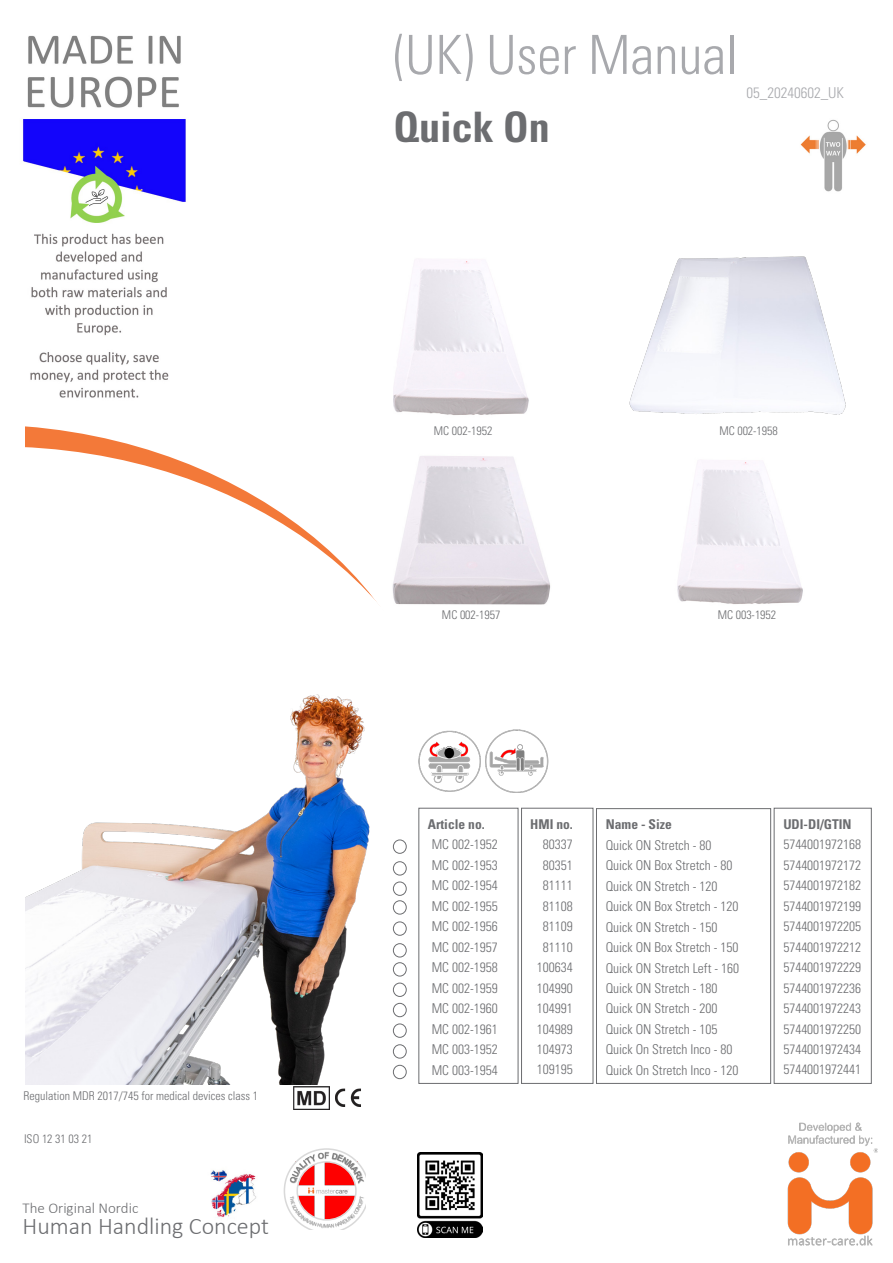
<style>
.page{position:relative;width:893px;height:1263px;background:#fff}
.page>*{position:absolute;margin:0;border:0;box-sizing:border-box;transform-origin:0 0}
.t1{font:300 condensed 54px "Univers LT Std";color:#a8a9ad}
.t2{font:700 condensed 42px "Univers LT Std";color:#6c6d70}
.Varenummer_under_billede{font:300 24px "Calibri";color:#6c6d70}
.Varenummer_under_billede-2{font:300 15px "Calibri";color:#6c6d70}
.t3{font:300 condensed 15px "Univers LT Std";color:#a8a9ad}
.Box{font:300 condensed 13.5px "Univers LT Std";color:#6c6d70}
.Box-2{font:700 condensed 13.5px "Univers LT Std";color:#6c6d70}
.Varenummer_under_billede-3{font:300 condensed 12px "Univers LT Std";color:#6c6d70}
</style>
<div class="page">
<svg style="left:25px;top:426px;width:110px;height:20px;fill:#f37939"></svg>
<svg style="left:25px;top:446px;width:435px;height:728px"></svg>
<img style="left:25px;top:635px;width:347px;height:449px">
<img style="left:800px;top:119px;width:66px;height:73px">
<img style="left:329px;top:1081px;width:41px;height:26px">
<img style="left:204px;top:1157px;width:63px;height:61px">
<img style="left:787px;top:1122px;width:90px;height:124px">
<img style="left:393px;top:261px;width:136px;height:154px">
<img style="left:629px;top:256px;width:217px;height:159px">
<img style="left:677px;top:462px;width:126px;height:142px">
<img style="left:388px;top:454px;width:163px;height:158px">
<img style="left:295px;top:1146px;width:62px;height:1px">
<svg style="left:283px;top:1147px;width:83px;height:83px"></svg>
<img style="left:308px;top:1187px;width:40px;height:7px">
<div style="left:521px;top:808px;width:72px;height:275px;border:1px solid #6c6d70"></div>
<div style="left:774px;top:808px;width:97px;height:275px;border:1px solid #6c6d70"></div>
<div style="left:393px;top:839px;width:14px;height:15px;border:1px solid #6c6d70;border-radius:50%"></div>
<div style="left:393px;top:861px;width:14px;height:14px;border:1px solid #6c6d70;border-radius:50%"></div>
<img style="left:417px;top:729px;width:64px;height:64px">
<img style="left:485px;top:729px;width:63px;height:64px">
<div style="left:393px;top:882px;width:14px;height:14px;border:1px solid #6c6d70;border-radius:50%"></div>
<div style="left:393px;top:900px;width:14px;height:14px;border:1px solid #6c6d70;border-radius:50%"></div>
<div style="left:393px;top:921px;width:14px;height:15px;border:1px solid #6c6d70;border-radius:50%"></div>
<div style="left:393px;top:943px;width:14px;height:14px;border:1px solid #6c6d70;border-radius:50%"></div>
<div style="left:393px;top:962px;width:14px;height:14px;border:1px solid #6c6d70;border-radius:50%"></div>
<div style="left:596px;top:808px;width:175px;height:275px;border:1px solid #6c6d70"></div>
<div style="left:393px;top:983px;width:14px;height:14px;border:1px solid #6c6d70;border-radius:50%"></div>
<div style="left:393px;top:1003px;width:14px;height:14px;border:1px solid #6c6d70;border-radius:50%"></div>
<div style="left:393px;top:1023px;width:14px;height:15px;border:1px solid #6c6d70;border-radius:50%"></div>
<div style="left:393px;top:1044px;width:14px;height:14px;border:1px solid #6c6d70;border-radius:50%"></div>
<div style="left:393px;top:1065px;width:14px;height:14px;border:1px solid #6c6d70;border-radius:50%"></div>
<img style="left:294px;top:1086px;width:35px;height:24px">
<img style="left:23px;top:35px;width:163px;height:363px">
<img style="left:418px;top:1153px;width:65px;height:84px">
<p class="Varenummer_under_billede-3" style="left:24px;top:1089px;width:236px">Regulation MDR 2017/745 for medical devices class 1</p>
<p class="Varenummer_under_billede-3" style="left:24px;top:1132px;width:70px">ISO 12 31 03 21</p>
<p class="Varenummer_under_billede-2" style="left:22px;top:1198px;width:117px">The Original Nordic</p>
<p class="Varenummer_under_billede" style="left:22px;top:1211px;width:248px">Human Handling Concept</p>
<h1 class="t1" style="left:393px;top:22px;width:346px">(UK) User Manual</h1>
<p class="t2" style="left:393px;top:101px;width:158px">Quick On</p>
<p class="t3" style="left:747px;top:83px;width:99px">05_20240602_UK</p>
<p class="Varenummer_under_billede-3" style="left:434px;top:423px;width:60px">MC 002-1952</p>
<p class="Varenummer_under_billede-3" style="left:719px;top:423px;width:60px">MC 002-1958</p>
<p class="Varenummer_under_billede-3" style="left:442px;top:608px;width:60px">MC 002-1957</p>
<p class="Varenummer_under_billede-3" style="left:718px;top:608px;width:60px">MC 003-1952</p>
<p class="Box-2" style="left:428px;top:816px;width:58px">Article no.</p>
<p class="Box-2" style="left:530px;top:816px;width:44px">HMI no.</p>
<p class="Box-2" style="left:606px;top:816px;width:68px">Name - Size</p>
<p class="Box" style="left:432px;top:836px;width:67px">MC 002-1952</p>
<p class="Box" style="left:432px;top:857px;width:67px">MC 002-1953</p>
<p class="Box" style="left:432px;top:877px;width:67px">MC 002-1954</p>
<p class="Box" style="left:432px;top:898px;width:67px">MC 002-1955</p>
<p class="Box" style="left:432px;top:918px;width:67px">MC 002-1956</p>
<p class="Box" style="left:432px;top:939px;width:67px">MC 002-1957</p>
<p class="Box" style="left:432px;top:959px;width:67px">MC 002-1958</p>
<p class="Box" style="left:432px;top:980px;width:67px">MC 002-1959</p>
<p class="Box" style="left:432px;top:1000px;width:67px">MC 002-1960</p>
<p class="Box" style="left:432px;top:1021px;width:67px">MC 002-1961</p>
<p class="Box" style="left:432px;top:1041px;width:67px">MC 003-1952</p>
<p class="Box" style="left:432px;top:1062px;width:67px">MC 003-1954</p>
<p class="Box" style="left:543px;top:836px;width:31px">80337</p>
<p class="Box" style="left:543px;top:857px;width:31px">80351</p>
<p class="Box" style="left:543px;top:877px;width:31px">81111</p>
<p class="Box" style="left:543px;top:898px;width:31px">81108</p>
<p class="Box" style="left:543px;top:918px;width:31px">81109</p>
<p class="Box" style="left:543px;top:939px;width:31px">81110</p>
<p class="Box" style="left:537px;top:959px;width:37px">100634</p>
<p class="Box" style="left:537px;top:980px;width:37px">104990</p>
<p class="Box" style="left:537px;top:1000px;width:37px">104991</p>
<p class="Box" style="left:537px;top:1021px;width:37px">104989</p>
<p class="Box" style="left:537px;top:1041px;width:37px">104973</p>
<p class="Box" style="left:537px;top:1061px;width:37px">109195</p>
<p class="Box" style="left:606px;top:837px;width:107px">Quick ON Stretch - 80</p>
<p class="Box" style="left:606px;top:857px;width:128px">Quick ON Box Stretch - 80</p>
<p class="Box" style="left:606px;top:878px;width:113px">Quick ON Stretch - 120</p>
<p class="Box" style="left:606px;top:898px;width:134px">Quick ON Box Stretch - 120</p>
<p class="Box" style="left:606px;top:919px;width:113px">Quick ON Stretch - 150</p>
<p class="Box" style="left:606px;top:939px;width:134px">Quick ON Box Stretch - 150</p>
<p class="Box" style="left:606px;top:960px;width:135px">Quick ON Stretch Left - 160</p>
<p class="Box" style="left:606px;top:980px;width:113px">Quick ON Stretch - 180</p>
<p class="Box" style="left:606px;top:1000px;width:113px">Quick ON Stretch - 200</p>
<p class="Box" style="left:606px;top:1021px;width:113px">Quick ON Stretch - 105</p>
<p class="Box" style="left:606px;top:1041px;width:128px">Quick On Stretch Inco - 80</p>
<p class="Box" style="left:606px;top:1062px;width:134px">Quick On Stretch Inco - 120</p>
<p class="Box-2" style="left:783px;top:816px;width:70px">UDI-DI/GTIN</p>
<p class="Box" style="left:783px;top:836px;width:79px">5744001972168</p>
<p class="Box" style="left:783px;top:857px;width:79px">5744001972172</p>
<p class="Box" style="left:783px;top:877px;width:79px">5744001972182</p>
<p class="Box" style="left:783px;top:898px;width:79px">5744001972199</p>
<p class="Box" style="left:783px;top:918px;width:79px">5744001972205</p>
<p class="Box" style="left:783px;top:939px;width:79px">5744001972212</p>
<p class="Box" style="left:783px;top:959px;width:79px">5744001972229</p>
<p class="Box" style="left:783px;top:980px;width:79px">5744001972236</p>
<p class="Box" style="left:783px;top:1000px;width:79px">5744001972243</p>
<p class="Box" style="left:783px;top:1021px;width:79px">5744001972250</p>
<p class="Box" style="left:783px;top:1041px;width:79px">5744001972434</p>
<p class="Box" style="left:783px;top:1061px;width:79px">5744001972441</p>
</div>
